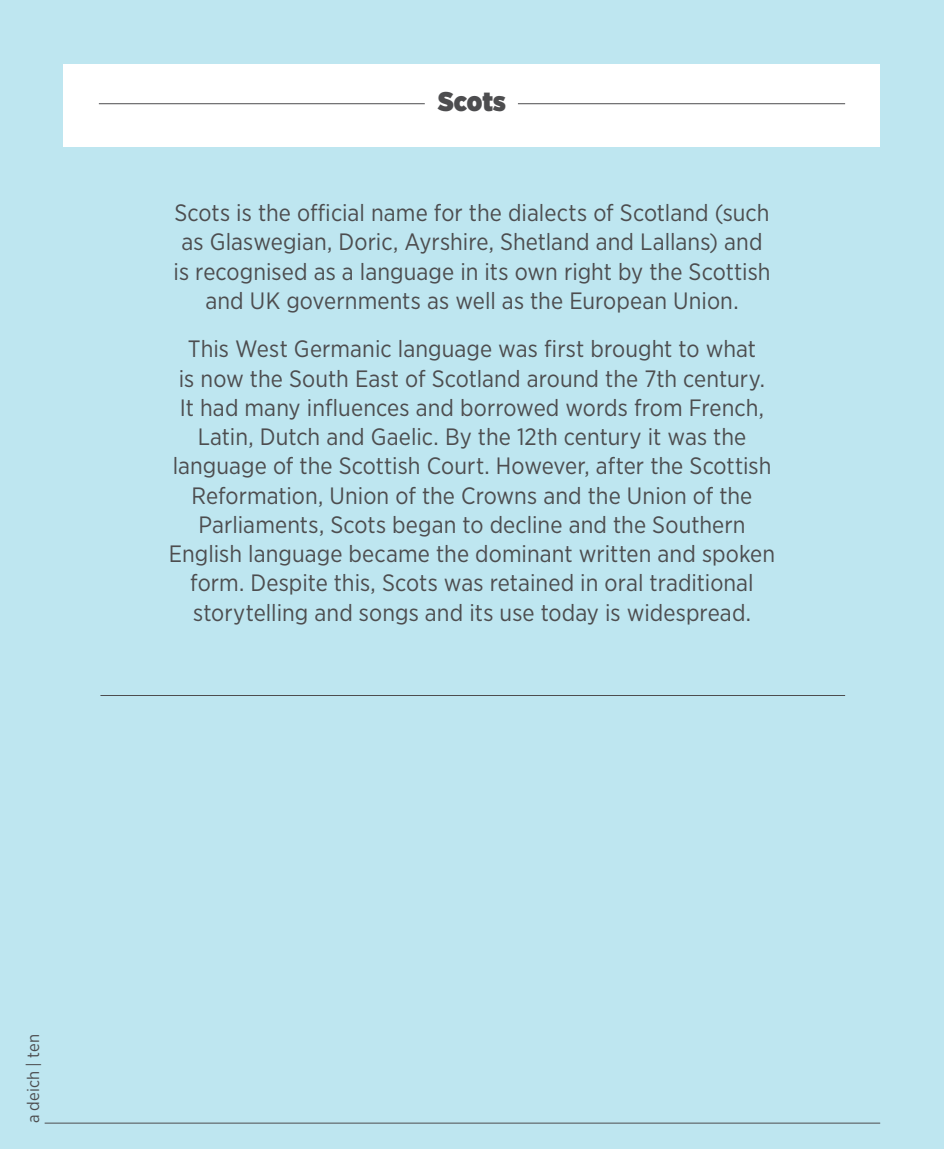
<style>
.page{position:relative;width:944px;height:1149px;background:#fff}
.page>*{position:absolute;margin:0;border:0;box-sizing:border-box;transform-origin:0 0}
.t1{font:900 27px "Gotham Narrow";color:#4d4d4f}
.t2{font:23.62px/29.2px "Gotham Narrow";letter-spacing:.005em;color:#4d4d4f;text-align:center}
.t3{font:16.88px "Gotham Narrow";color:#4d4d4f}
</style>
<div class="page">
<div style="left:0;top:0;width:944px;height:1148px;background:#bee6f0"></div>
<div style="left:64px;top:64px;width:816px;height:83px;background:#fff"></div>
<hr style="left:518px;top:103px;width:327px;height:1px;background:#4d4d4f">
<hr style="left:99px;top:103px;width:326px;height:1px;background:#4d4d4f">
<hr style="left:100px;top:695px;width:745px;height:1px;background:#4d4d4f">
<hr style="left:45px;top:1122px;width:835px;height:1px;background:#4d4d4f">
<p class="t1" style="left:438px;top:83px;width:69px">Scots</p>
<p class="t2" style="left:174px;top:197px;width:598px">Scots is the official name for the dialects of Scotland (such as Glaswegian, Doric, Ayrshire, Shetland and Lallans) and is recognised as a language in its own right by the Scottish and UK governments as well as the European Union.</p>
<p class="t2" style="left:169px;top:334px;width:608px">This West Germanic language was first brought to what<br>is now the South East of Scotland around the 7th century.<br>It had many influences and borrowed words from French, Latin, Dutch and Gaelic. By the 12th century it was the language of the Scottish Court. However, after the Scottish Reformation, Union of the Crowns and the Union of the Parliaments, Scots began to decline and the Southern English language became the dominant written and spoken form. Despite this, Scots was retained in oral traditional storytelling and songs and its use today is widespread.</p>
<p class="t3" style="left:23px;top:1123px;width:90px;rotate:-90deg">a deich | ten</p>
</div>
